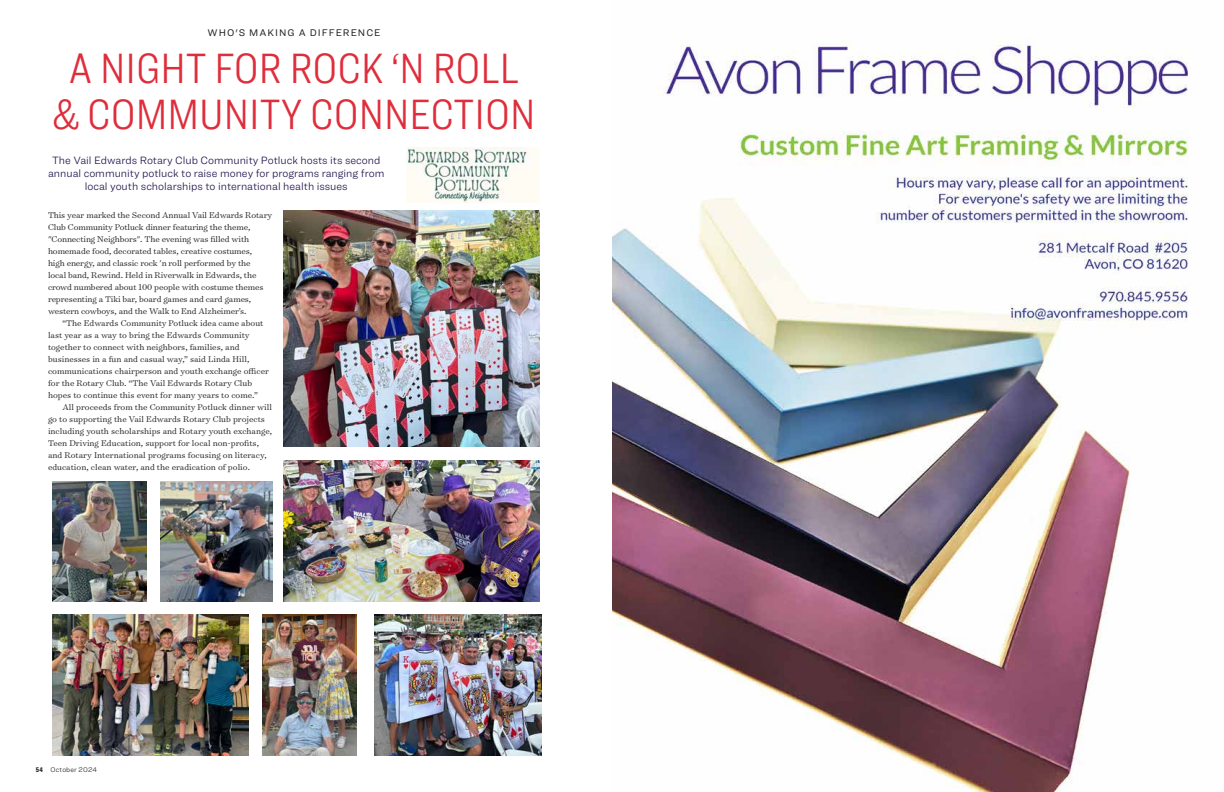
<style>
.page{position:relative;width:1224px;height:792px;background:#fff}
.page>*{position:absolute;margin:0;border:0;box-sizing:border-box;transform-origin:0 0}
.t1{font:300 44px/46px "Ringside Condensed";color:#df2d3b;text-align:center}
.t2{font:300 11px/13px "Ringside";color:#23144d;text-align:center}
.t3{font:10px "Ringside";letter-spacing:.1em;color:#231f20}
.t4{font:300 9.5px/12px "Surveyor Text";letter-spacing:-.005em;color:#231f20}
.t5{font:300 7px "Ringside";letter-spacing:.025em;color:#231f20}
.s1{font-family:"Ringside Compressed";font-weight:900}
</style>
<div class="page">
<img style="left:612px;top:39px;width:576px;height:753px">
<img style="left:53px;top:615px;width:196px;height:141px">
<img style="left:375px;top:615px;width:167px;height:141px">
<img style="left:284px;top:460px;width:256px;height:142px">
<img style="left:284px;top:210px;width:256px;height:236px">
<img style="left:262px;top:615px;width:95px;height:141px">
<img style="left:53px;top:482px;width:94px;height:120px">
<img style="left:161px;top:482px;width:111px;height:120px">
<img style="left:407px;top:148px;width:133px;height:55px">
<p class="t3" style="left:207px;top:26px;width:175px">WHO'S MAKING A DIFFERENCE</p>
<h1 class="t1" style="left:53px;top:45px;width:484px">A NIGHT FOR ROCK ‘N ROLL &amp; COMMUNITY CONNECTION</h1>
<p class="t2" style="left:48px;top:154px;width:338px">The Vail Edwards Rotary Club Community Potluck hosts its second annual community potluck to raise money for programs ranging from local youth scholarships to international health issues</p>
<p class="t4" style="left:48px;top:208px;width:226px">This year marked the Second Annual Vail Edwards Rotary Club Community Potluck dinner featuring the theme, "Connecting Neighbors". The evening was filled with homemade food, decorated tables, creative costumes,<br>high energy, and classic rock 'n roll performed by the<br>local band, Rewind. Held in Riverwalk in Edwards, the crowd numbered about 100 people with costume themes representing a Tiki bar, board games and card games, western cowboys, and the Walk to End Alzheimer’s.</p>
<p class="t4" style="left:48px;top:316px;width:223px;text-indent:14px">“The Edwards Community Potluck idea came about last year as a way to bring the Edwards Community together to connect with neighbors, families, and businesses in a fun and casual way,” said Linda Hill, communications chairperson and youth exchange officer for the Rotary Club. “The Vail Edwards Rotary Club hopes to continue this event for many years to come.”</p>
<p class="t4" style="left:48px;top:400px;width:226px;text-indent:14px">All proceeds from the Community Potluck dinner will go to supporting the Vail Edwards Rotary Club projects including youth scholarships and Rotary youth exchange, Teen Driving Education, support for local non-profits, and Rotary International programs focusing on literacy, education, clean water, and the eradication of polio.</p>
<p class="t5" style="left:36px;top:764px;width:62px"><span class="s1">54</span> October 2024</p>
</div>
